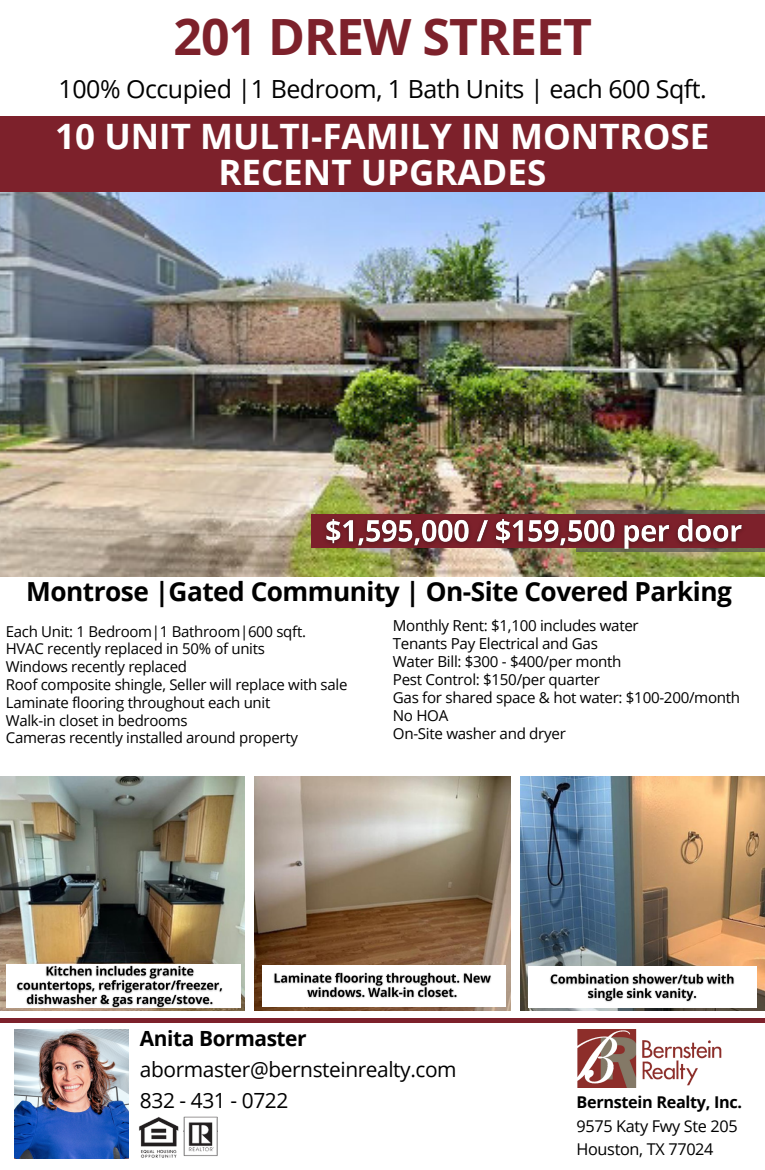
<style>
.page{position:relative;width:765px;height:1170px;background:#fff}
.page>*{position:absolute;margin:0;border:0;box-sizing:border-box;transform-origin:0 0}
.t1{font:700 50px "Open Sans";letter-spacing:-.02em;color:#7d212b}
.t2{font:700 35px/35.6px "Open Sans";color:#fff;text-align:center}
.t3{font:700 26.25px "Open Sans";letter-spacing:-.02em;color:#000}
.t4{font:25px "Open Sans";letter-spacing:-.02em;color:#000}
.t5{font:20.88px/31px "Open Sans";letter-spacing:-.02em;color:#000}
.t6{font:16.25px/23.5px "Open Sans";letter-spacing:-.02em;color:#000}
.t7{font:15.12px/18px "Open Sans";letter-spacing:-.02em;color:#000}
.t8{font:15px/17.8px "Open Sans";letter-spacing:-.02em;color:#000}
.s1{font-weight:700}
</style>
<div class="page">
<img style="left:0;top:192px;width:765px;height:385px">
<div style="left:0;top:116px;width:765px;height:76px;background:#7d212b"></div>
<img style="left:14px;top:1030px;width:114px;height:128px">
<hr style="left:0;top:1018px;width:765px;height:4px;background:#7d212b">
<img style="left:139px;top:1117px;width:40px;height:41px">
<img style="left:184px;top:1116px;width:34px;height:40px">
<img style="left:577px;top:1030px;width:145px;height:58px">
<div style="left:577px;top:510px;width:188px;height:42px;background:#6f7058"></div>
<div style="left:311px;top:514px;width:454px;height:34px;background:#7d212b"></div>
<img style="left:318px;top:511px;width:432px;height:47px">
<img style="left:0;top:777px;width:245px;height:233px">
<img style="left:254px;top:777px;width:257px;height:233px">
<img style="left:520px;top:777px;width:245px;height:233px">
<div style="left:6px;top:964px;width:234px;height:43px;background:#fff"></div>
<img style="left:13px;top:961px;width:213px;height:50px">
<div style="left:528px;top:966px;width:229px;height:41px;background:#fff"></div>
<img style="left:550px;top:973px;width:185px;height:29px">
<div style="left:262px;top:965px;width:243px;height:41px;background:#fff"></div>
<img style="left:273px;top:972px;width:218px;height:26px">
<h5 class="t1" style="left:173px;top:1px;width:420px">201 DREW STREET</h5>
<p class="t4" style="left:59px;top:72px;width:650px">100% Occupied |1 Bedroom, 1 Bath Units | each 600 Sqft.</p>
<h1 class="t2" style="left:55px;top:118px;width:656px">10 UNIT MULTI-FAMILY IN MONTROSE<br>RECENT UPGRADES</h1>
<h6 class="t3" style="left:26px;top:573px;width:707px">Montrose |Gated Community | On-Site Covered Parking</h6>
<p class="t8" style="left:6px;top:622px;width:343px">Each Unit: 1 Bedroom|1 Bathroom|600 sqft.<br>HVAC recently replaced in 50% of units<br>Windows recently replaced<br>Roof composite shingle, Seller will replace with sale Laminate flooring throughout each unit<br>Walk-in closet in bedrooms<br>Cameras recently installed around property</p>
<p class="t7" style="left:393px;top:616px;width:349px">Monthly Rent: $1,100 includes water<br>Tenants Pay Electrical and Gas<br>Water Bill: $300 - $400/per month<br>Pest Control: $150/per quarter<br>Gas for shared space &amp; hot water: $100-200/month<br>No HOA<br>On-Site washer and dryer</p>
<h6 class="t5" style="left:140px;top:1023px;width:318px"><span class="s1">Anita Bormaster </span>abormaster@bernsteinrealty.com<br>832 - 431 - 0722</h6>
<h6 class="t6" style="left:577px;top:1090px;width:167px"><span class="s1">Bernstein Realty, Inc.<br></span>9575 Katy Fwy Ste 205<br>Houston, TX 77024</h6>
</div>
